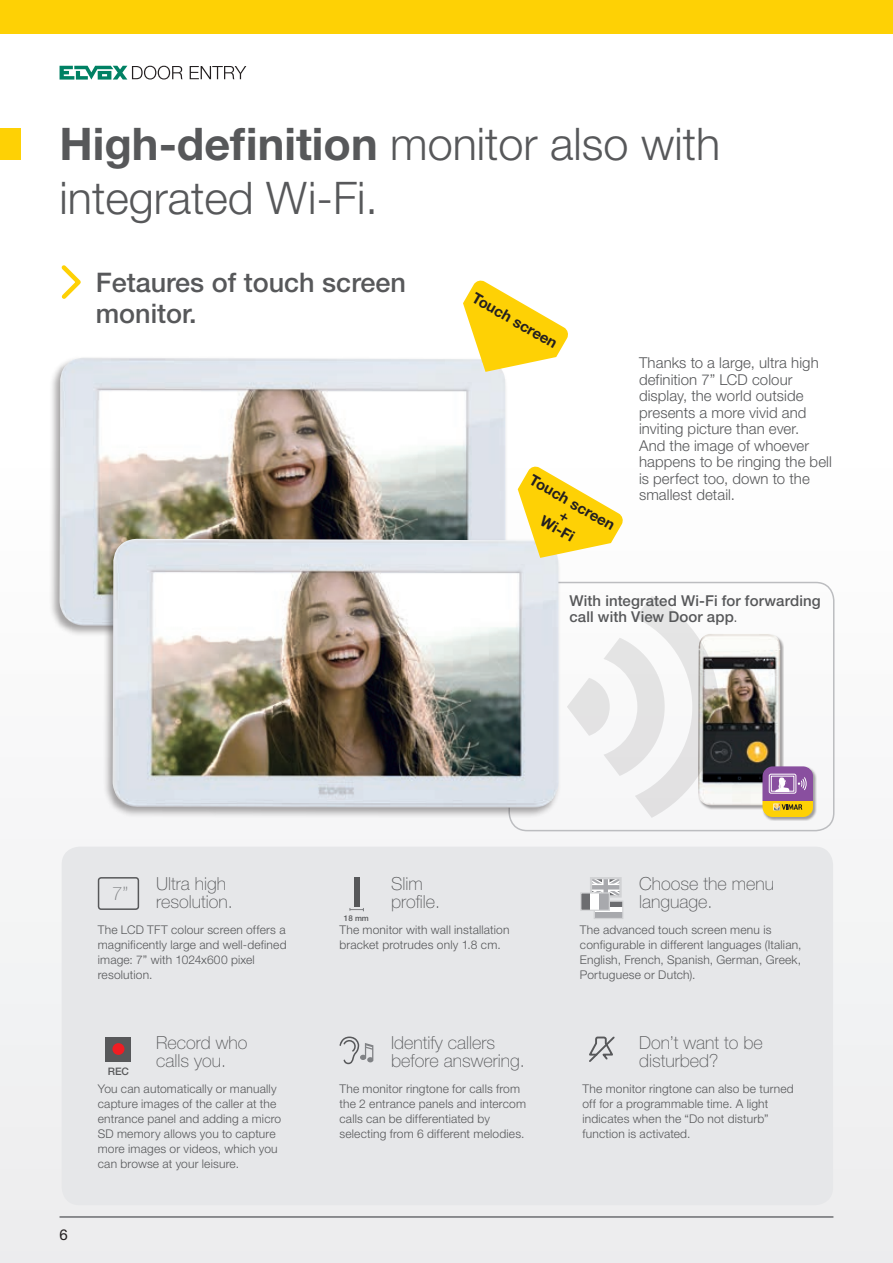
<style>
.page{position:relative;width:893px;height:1263px;background:#fff}
.page>*{position:absolute;margin:0;border:0;box-sizing:border-box;transform-origin:0 0}
.t1{font:300 45px/54px "Helvetica Neue LT Std";color:#57585a}
.t2{font:500 27px/31.5px "Helvetica Neue LT Std";color:#57585a}
.t3{font:100 18.6px "Helvetica Neue LT Std";color:#808285}
.t4{font:100 18px/18px "Helvetica Neue LT Std";color:#57585a}
.t5{font:300 15px/16.5px "Helvetica Neue LT Std";letter-spacing:.005em;color:#57585a}
.t6{font:500 15px/16.5px "Helvetica Neue LT Std";letter-spacing:.005em;color:#57585a}
.t7{font:700 15px/30px "Helvetica Neue LT Std";color:#231f20;text-align:center}
.t8{font:15px "Helvetica Neue LT Std";color:#231f20}
.t9{font:300 12px/15px "Helvetica Neue LT Std";letter-spacing:.015em;color:#57585a}
.t10{font:500 10.35px "Helvetica Neue LT Std";color:#57585a}
.t11{font:500 7.95px "Helvetica Neue LT Std";color:#57585a}
.s1{font-weight:700}
.s2{font-weight:300}
</style>
<div class="page">
<div style="left:0;top:0;width:893px;height:1263px;background:linear-gradient(to bottom,#fff,#eeeeef)"></div>
<div style="left:0;top:128px;width:21px;height:31px;background:#fed105"></div>
<div style="left:0;top:0;width:893px;height:34px;background:#fed105"></div>
<hr style="left:60px;top:1216px;width:773px;height:2px;background:#6c6d70">
<svg style="left:60px;top:66px;width:123px;height:14px"></svg>
<svg style="left:190px;top:66px;width:56px;height:13px"></svg>
<div style="left:508px;top:582px;width:326px;height:249px;border:2px solid #bcbdc0;border-radius:18px"></div>
<svg style="left:58px;top:261px;width:27px;height:42px"></svg>
<div style="left:49px;top:356px;width:459px;height:281px;background:#231f20;opacity:.4"></div>
<img style="left:60px;top:358px;width:445px;height:268px">
<div style="left:698px;top:634px;width:86px;height:175px;background:#231f20;opacity:.4"></div>
<img style="left:719px;top:634px;width:61px;height:171px">
<div style="left:763px;top:766px;width:54px;height:54px;background:#231f20;opacity:.4"></div>
<div style="left:762px;top:801px;width:51px;height:16px;background:#fed105"></div>
<svg style="left:762px;top:766px;width:51px;height:45px"></svg>
<div style="left:62px;top:847px;width:771px;height:358px;background:#e6e7e9;border-radius:18px"></div>
<div style="left:102px;top:537px;width:459px;height:281px;background:#231f20;opacity:.4"></div>
<img style="left:113px;top:539px;width:446px;height:269px">
<svg style="left:463px;top:279px;width:106px;height:93px"></svg>
<svg style="left:567px;top:596px;width:152px;height:222px"></svg>
<svg style="left:349px;top:908px;width:15px;height:3px"></svg>
<div style="left:354px;top:877px;width:5px;height:29px;background:#57585a"></div>
<svg style="left:339px;top:1036px;width:34px;height:28px"></svg>
<svg style="left:580px;top:877px;width:43px;height:42px"></svg>
<svg style="left:589px;top:1036px;width:26px;height:26px"></svg>
<div style="left:98px;top:877px;width:41px;height:33px;border:2px solid #57585a;border-radius:3px"></div>
<div style="left:106px;top:1036px;width:25px;height:25px;background:#57585a"></div>
<div style="left:112px;top:1043px;width:12px;height:12px;background:#ee1d23;border-radius:50%"></div>
<svg style="left:518px;top:465px;width:106px;height:93px"></svg>
<h1 class="t1" style="left:60px;top:116px;width:662px"><span class="s1">High-definition</span> monitor also with integrated Wi-Fi.</h1>
<h2 class="t2" style="left:96px;top:266px;width:312px">Fetaures of touch screen monitor.</h2>
<p class="t7" style="left:481px;top:283px;width:97px;rotate:30deg">Touch screen</p>
<p class="t7" style="left:539px;top:465px;width:97px;rotate:30deg">Touch screen<br>Wi-Fi</p>
<p class="t5" style="left:639px;top:354px;width:194px">Thanks to a large, ultra high definition 7” LCD colour display, the world outside presents a more vivid and inviting picture than ever.<br>And the image of whoever happens to be ringing the bell is perfect too, down to the smallest detail.</p>
<p class="t6" style="left:569px;top:592px;width:253px">With integrated Wi-Fi for forwarding call with View Door app<span class="s2">.</span></p>
<h3 class="t3" style="left:112px;top:883px;width:18px">7”</h3>
<h3 class="t4" style="left:156px;top:874px;width:78px">Ultra high resolution.</h3>
<p class="t11" style="left:344px;top:913px;width:26px">18 mm</p>
<h3 class="t4" style="left:391px;top:874px;width:51px">Slim profile.</h3>
<h3 class="t4" style="left:639px;top:874px;width:137px">Choose the menu language.</h3>
<p class="t8" style="left:60px;top:1225px;width:10px">6</p>
<p class="t9" style="left:98px;top:921px;width:190px">The LCD TFT colour screen offers a magnificently large and well-defined image: 7” with 1024x600 pixel resolution.</p>
<p class="t10" style="left:108px;top:1065px;width:23px">REC</p>
<h3 class="t4" style="left:156px;top:1034px;width:93px">Record who calls you.</h3>
<p class="t9" style="left:98px;top:1081px;width:185px">You can automatically or manually capture images of the caller at the entrance panel and adding a micro<br>SD memory allows you to capture more images or videos, which you can browse at your leisure.</p>
<p class="t9" style="left:339px;top:921px;width:172px">The monitor with wall installation bracket protrudes only 1.8 cm.</p>
<h3 class="t4" style="left:391px;top:1034px;width:135px">Identify callers before answering.</h3>
<p class="t9" style="left:339px;top:1081px;width:188px">The monitor ringtone for calls from the 2 entrance panels and intercom calls can be differentiated by selecting from 6 different melodies.</p>
<p class="t9" style="left:580px;top:921px;width:223px">The advanced touch screen menu is configurable in different languages (Italian, English, French, Spanish, German, Greek, Portuguese or Dutch).</p>
<h3 class="t4" style="left:639px;top:1034px;width:125px">Don’t want to be disturbed?</h3>
<p class="t9" style="left:583px;top:1081px;width:213px">The monitor ringtone can also be turned off for a programmable time. A light indicates when the “Do not disturb” function is activated.</p>
</div>
